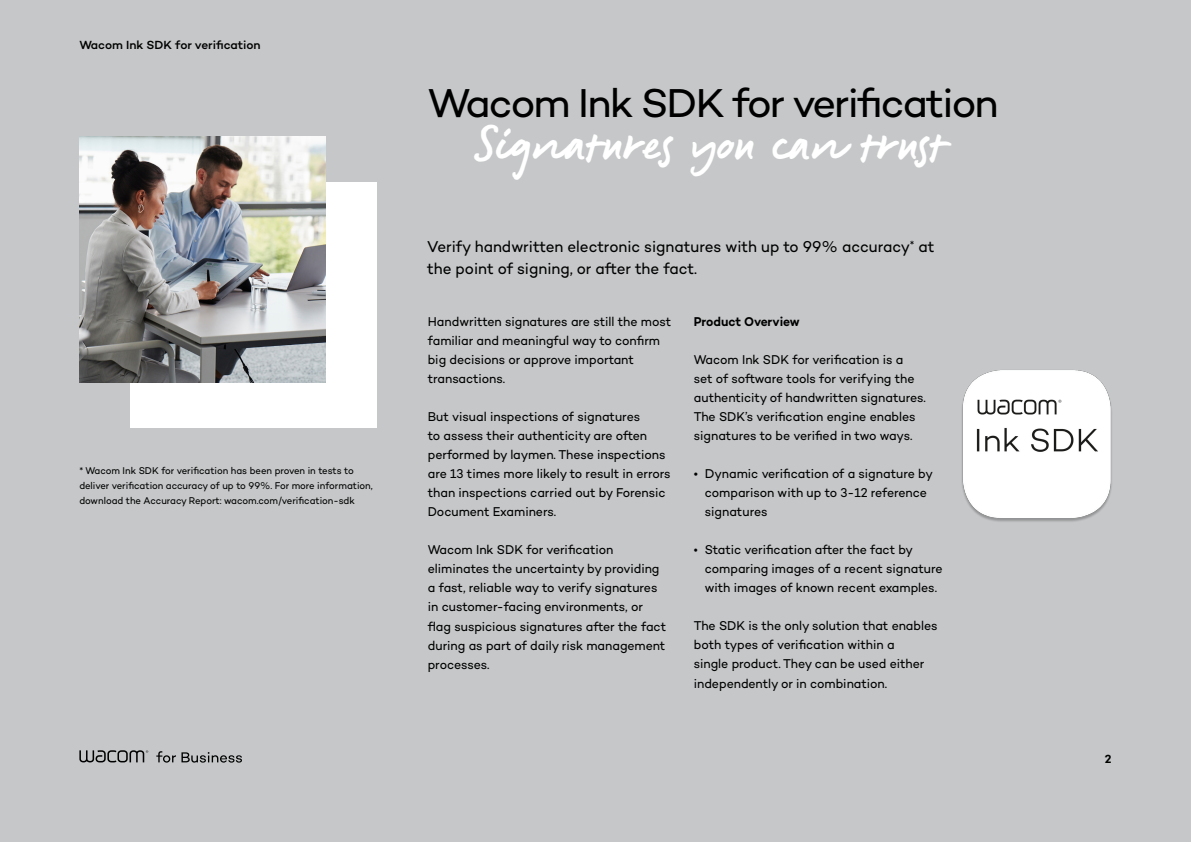
<style>
.page{position:relative;width:1191px;height:842px;background:#c5c7c8}
.page>*{position:absolute;margin:0;border:0;box-sizing:border-box;transform-origin:0 0}
.t1{font:49.2px "Signature Wacom";color:#fff}
.t2{font:41px "Campton Wacom";letter-spacing:-.045em;color:#000}
.t3{font:16px/22px "Campton Wacom";color:#000;scale:.95 1}
.t4{font:13px/19px "Campton Wacom";letter-spacing:-.005em;color:#000;scale:.95 1}
.t5{font:13px/19px "Campton Wacom";letter-spacing:-.005em;color:#000}
.t6{font:600 13px "Campton Wacom";color:#000;scale:.95 1}
.t7{font:500 12px "Campton Wacom";letter-spacing:-.005em;color:#000}
.t8{font:600 12px "Campton Wacom";color:#000}
.t9{font:10px/15px "Campton Wacom";letter-spacing:-.005em;color:#000;scale:.95 1}
</style>
<div class="page">
<svg style="left:79px;top:750px;width:163px;height:13px"></svg>
<div style="left:130px;top:182px;width:246px;height:246px;background:#fff"></div>
<img style="left:79px;top:136px;width:246px;height:246px">
<img style="left:962px;top:370px;width:150px;height:152px">
<p class="t7" style="left:79px;top:37px;width:183px">Wacom Ink SDK for verification</p>
<p class="t9" style="left:79px;top:462px;width:310px">* Wacom Ink SDK for verification has been proven in tests to deliver verification accuracy of up to 99%. For more information, download the Accuracy Report: wacom.com/verification-sdk</p>
<h2 class="t2" style="left:428px;top:78px;width:572px">Wacom Ink SDK for verification</h2>
<h1 class="t1" style="left:476px;top:111px;width:471px">Signatures you can trust</h1>
<p class="t3" style="left:427px;top:236px;width:535px">Verify handwritten electronic signatures with up to 99% accuracy<sup>*</sup> at the point of signing, or after the fact.</p>
<p class="t6" style="left:694px;top:314px;width:113px">Product Overview</p>
<p class="t4" style="left:694px;top:350px;width:246px">Wacom Ink SDK for verification is a<br>set of software tools for verifying the authenticity of handwritten signatures.<br>The SDK’s verification engine enables signatures to be verified in two ways.</p>
<p class="t5" style="left:705px;top:464px;width:229px;text-indent:-11px">• Dynamic verification of a signature by comparison with up to 3-12 reference signatures</p>
<p class="t4" style="left:705px;top:540px;width:252px;text-indent:-11px">• Static verification after the fact by comparing images of a recent signature with images of known recent examples.</p>
<p class="t4" style="left:694px;top:616px;width:258px">The SDK is the only solution that enables both types of verification within a<br>single product. They can be used either independently or in combination.</p>
<p class="t4" style="left:428px;top:312px;width:258px">Handwritten signatures are still the most familiar and meaningful way to confirm big decisions or approve important transactions.</p>
<p class="t4" style="left:428px;top:407px;width:257px">But visual inspections of signatures<br>to assess their authenticity are often performed by laymen. These inspections are 13 times more likely to result in errors than inspections carried out by Forensic Document Examiners.</p>
<p class="t4" style="left:428px;top:540px;width:252px">Wacom Ink SDK for verification eliminates the uncertainty by providing a fast, reliable way to verify signatures in customer-facing environments, or flag suspicious signatures after the fact during as part of daily risk management processes.</p>
<p class="t8" style="left:1104px;top:751px;width:8px">2</p>
</div>
